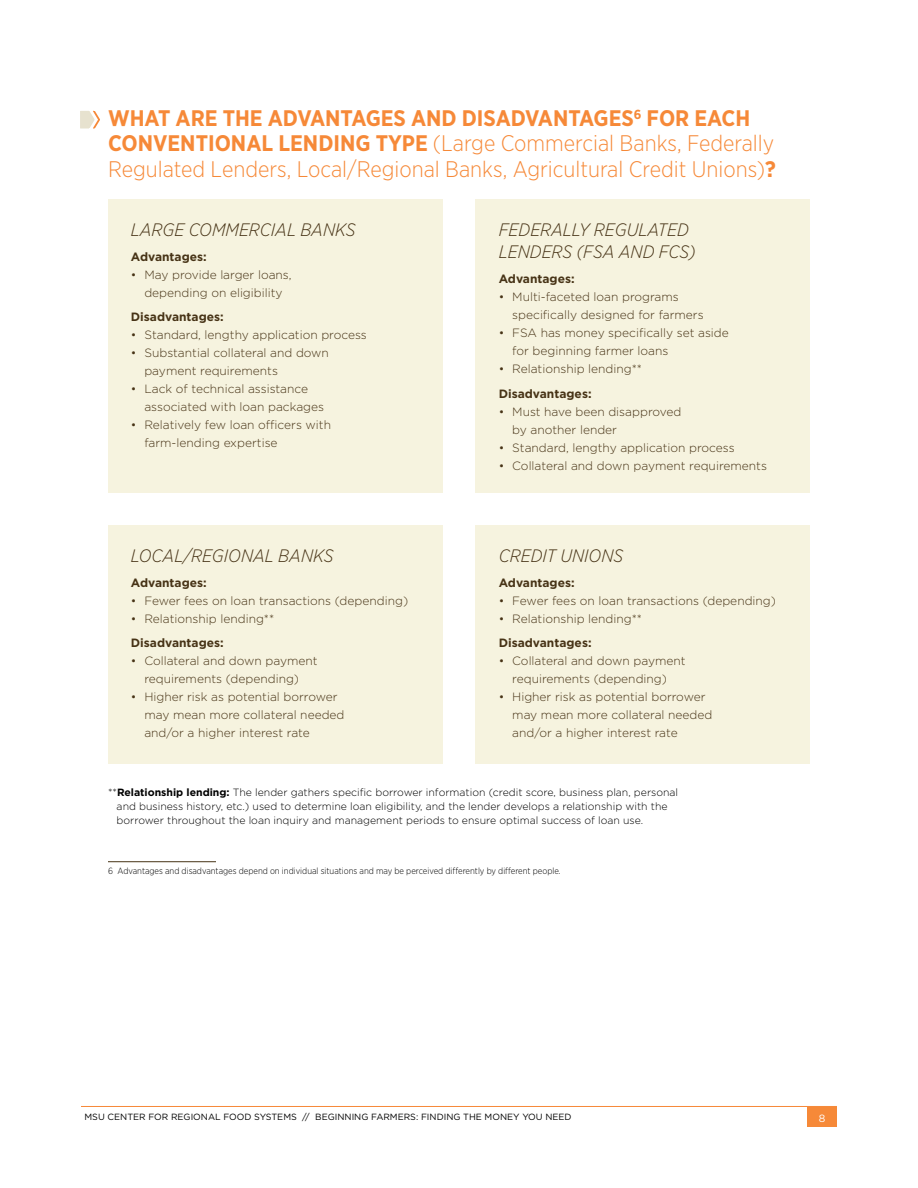
<style>
.page{position:relative;width:918px;height:1188px;background:#fff}
.page>*{position:absolute;margin:0;border:0;box-sizing:border-box;transform-origin:0 0}
.t1{font:300 22.5px/25.5px "Gotham Narrow";color:#f68938}
.t2{font:italic 300 18px/22.5px "Gotham Narrow";color:#473316}
.t3{font:300 12px/18px "Gotham";color:#473316}
.t4{font:700 12px "Gotham";color:#473316}
.t5{font:300 10.5px/13.5px "Gotham";color:#000}
.t6{font:10.5px "Gotham";color:#fff}
.t7{font:300 9px "Gotham Narrow";color:#000}
.t8{font:9px "Gotham";color:#000}
.s1{font-weight:700}
</style>
<div class="page">
<hr style="left:108px;top:861px;width:108px;height:1px;background:#473316">
<div style="left:108px;top:525px;width:334px;height:239px;background:#f6f3df"></div>
<div style="left:476px;top:525px;width:334px;height:239px;background:#f6f3df"></div>
<svg style="left:80px;top:110px;width:20px;height:19px"></svg>
<div style="left:108px;top:200px;width:334px;height:293px;background:#f6f3df"></div>
<div style="left:476px;top:200px;width:334px;height:293px;background:#f6f3df"></div>
<hr style="left:81px;top:1106px;width:756px;height:1px;background:#f68938">
<div style="left:807px;top:1107px;width:30px;height:20px;background:#f68938"></div>
<h1 class="t1" style="left:108px;top:105px;width:670px"><span class="s1">WHAT ARE THE ADVANTAGES AND DISADVANTAGES</span><sup>6</sup> <span class="s1">FOR EACH<br>CONVENTIONAL LENDING TYPE</span> (Large Commercial Banks, Federally<br>Regulated Lenders, Local/Regional Banks, Agricultural Credit Unions)<span class="s1">?</span></h1>
<h2 class="t2" style="left:131px;top:218px;width:226px">LARGE COMMERCIAL BANKS</h2>
<p class="t4" style="left:131px;top:248px;width:77px">Advantages:</p>
<p class="t3" style="left:131px;top:265px;width:162px;text-align:center">• May provide larger loans, depending on eligibility</p>
<p class="t4" style="left:131px;top:309px;width:94px">Disadvantages:</p>
<p class="t3" style="left:131px;top:326px;width:238px">• Standard, lengthy application process</p>
<p class="t3" style="left:144px;top:344px;width:186px;text-indent:-14px">• Substantial collateral and down payment requirements</p>
<p class="t3" style="left:144px;top:380px;width:181px;text-indent:-14px">• Lack of technical assistance associated with loan packages</p>
<p class="t3" style="left:144px;top:416px;width:188px;text-indent:-14px">• Relatively few loan officers with farm-lending expertise</p>
<h2 class="t2" style="left:131px;top:544px;width:204px">LOCAL/REGIONAL BANKS</h2>
<p class="t4" style="left:131px;top:574px;width:77px">Advantages:</p>
<p class="t3" style="left:131px;top:591px;width:279px">• Fewer fees on loan transactions (depending)</p>
<p class="t3" style="left:131px;top:609px;width:145px">• Relationship lending**</p>
<p class="t4" style="left:131px;top:635px;width:94px">Disadvantages:</p>
<p class="t3" style="left:131px;top:652px;width:188px;text-align:center">• Collateral and down payment requirements (depending)</p>
<p class="t3" style="left:144px;top:688px;width:202px;text-indent:-14px">• Higher risk as potential borrower may mean more collateral needed and/or a higher interest rate</p>
<h2 class="t2" style="left:499px;top:218px;width:198px">FEDERALLY REGULATED<br>LENDERS (FSA AND FCS)</h2>
<p class="t4" style="left:499px;top:271px;width:77px">Advantages:</p>
<p class="t3" style="left:512px;top:288px;width:193px;text-indent:-14px">• Multi-faceted loan programs specifically designed for farmers</p>
<p class="t3" style="left:512px;top:324px;width:218px;text-indent:-14px">• FSA has money specifically set aside for beginning farmer loans</p>
<p class="t3" style="left:499px;top:360px;width:145px">• Relationship lending**</p>
<p class="t4" style="left:499px;top:386px;width:94px">Disadvantages:</p>
<p class="t3" style="left:512px;top:402px;width:171px;text-indent:-14px">• Must have been disapproved by another lender</p>
<p class="t3" style="left:499px;top:438px;width:238px">• Standard, lengthy application process</p>
<p class="t3" style="left:499px;top:456px;width:270px">• Collateral and down payment requirements</p>
<h2 class="t2" style="left:499px;top:544px;width:126px">CREDIT UNIONS</h2>
<p class="t4" style="left:499px;top:574px;width:77px">Advantages:</p>
<p class="t3" style="left:499px;top:591px;width:279px">• Fewer fees on loan transactions (depending)</p>
<p class="t3" style="left:499px;top:609px;width:145px">• Relationship lending**</p>
<p class="t4" style="left:499px;top:635px;width:94px">Disadvantages:</p>
<p class="t3" style="left:499px;top:652px;width:188px;text-align:center">• Collateral and down payment requirements (depending)</p>
<p class="t3" style="left:512px;top:688px;width:202px;text-indent:-14px">• Higher risk as potential borrower may mean more collateral needed and/or a higher interest rate</p>
<p class="t5" style="left:117px;top:786px;width:563px;text-indent:-9px">**<span class="s1">Relationship lending:</span> The lender gathers specific borrower information (credit score, business plan, personal and business history, etc.) used to determine loan eligibility, and the lender develops a relationship with the borrower throughout the loan inquiry and management periods to ensure optimal success of loan use.</p>
<p class="t7" style="left:108px;top:865px;width:454px">6 Advantages and disadvantages depend on individual situations and may be perceived differently by different people.</p>
<p class="t8" style="left:85px;top:1111px;width:489px">MSU CENTER FOR REGIONAL FOOD SYSTEMS // BEGINNING FARMERS: FINDING THE MONEY YOU NEED</p>
<p class="t6" style="left:819px;top:1111px;width:8px">8</p>
</div>
